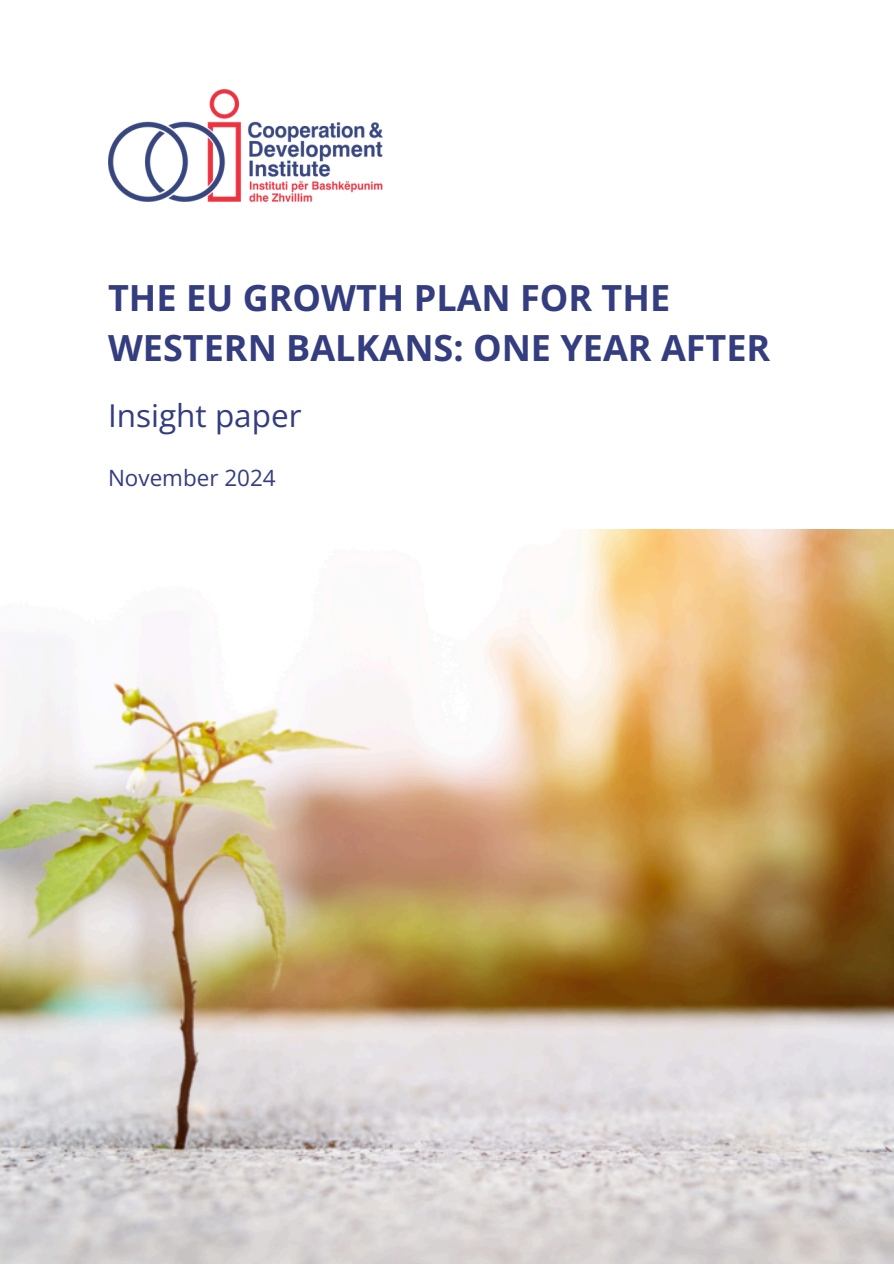
<style>
.page{position:relative;width:894px;height:1264px;background:#fff}
.page>*{position:absolute;margin:0;border:0;box-sizing:border-box;transform-origin:0 0}
.t1{font:700 36px/49.5px "Open Sans";color:#333d7f}
.t2{font:31.5px "Open Sans";color:#333d7f}
.t3{font:22.5px "Open Sans";color:#333d7f}
</style>
<div class="page">
<img style="left:108px;top:89px;width:274px;height:113px">
<img style="left:0;top:530px;width:893px;height:733px">
<h2 class="t1" style="left:108px;top:273px;width:663px">THE EU GROWTH PLAN FOR THE<br>WESTERN BALKANS: ONE YEAR AFTER</h2>
<p class="t2" style="left:108px;top:394px;width:195px">Insight paper</p>
<h1 class="t3" style="left:108px;top:462px;width:169px">November 2024</h1>
</div>
